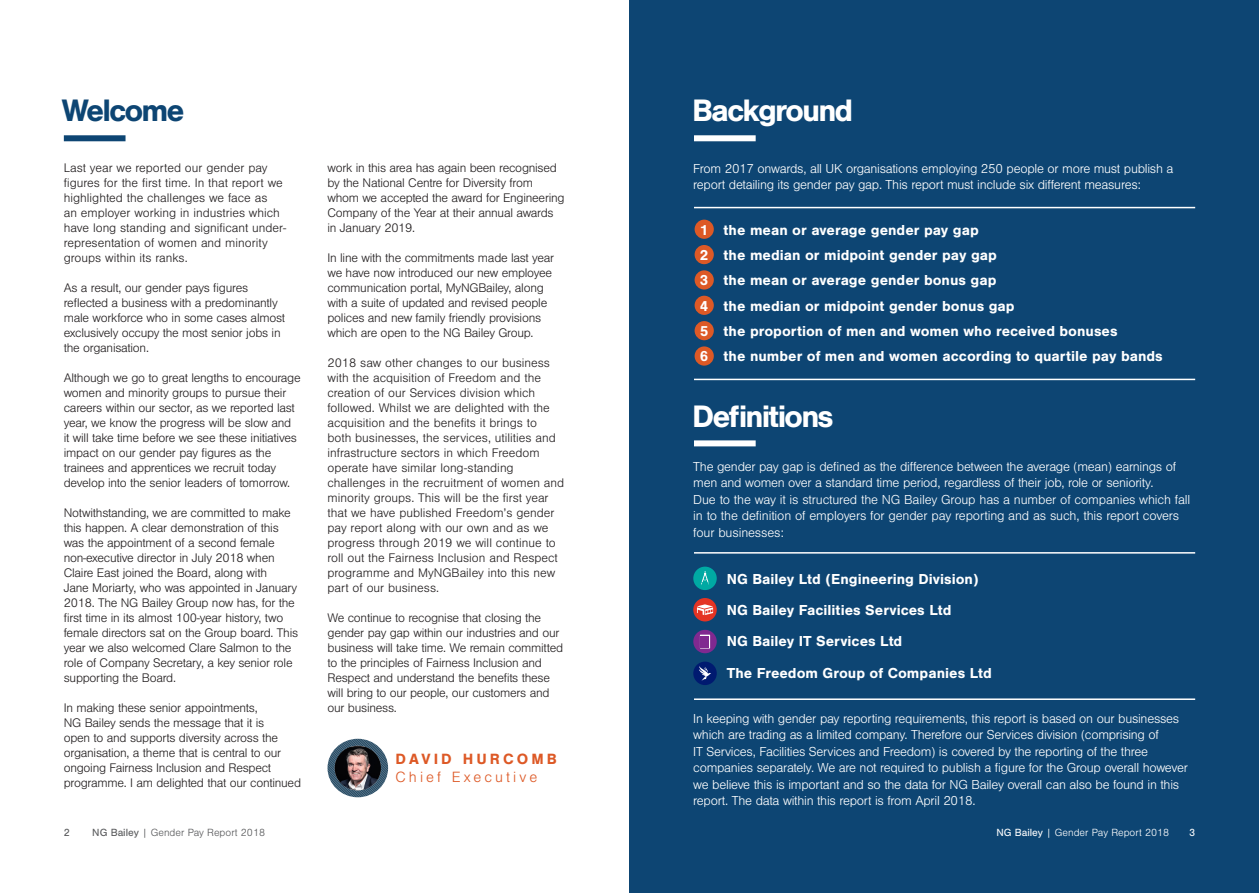
<style>
.page{position:relative;width:1259px;height:893px;background:#fff}
.page>*{position:absolute;margin:0;border:0;box-sizing:border-box;transform-origin:0 0}
.t1{font:700 32.25px "Nimbus San";letter-spacing:-.06em;color:#fff}
.t2{font:700 32.25px "Nimbus San";letter-spacing:-.06em;color:#0d4573}
.t3{font:300 15.45px "Nimbus San";letter-spacing:.2em;color:#dd5926}
.t4{font:700 15.45px "Nimbus San";letter-spacing:.2em;color:#dd5926}
.t5{font:700 15px "Nimbus San";color:#fff}
.t6{font:300 13.5px/16.5px "Nimbus San";letter-spacing:-.02em;color:#fff}
.t7{font:300 12.9px/15px "Nimbus San";letter-spacing:-.02em;color:#231f20}
.t8{font:300 12.9px/15px "Nimbus San";color:#231f20}
.t9{font:300 10.8px "Nimbus San";color:#57585a}
.t10{font:300 10.8px "Nimbus San";color:#fff}
.t11{font:10.8px "Nimbus San";color:#57585a}
.t12{font:10.8px "Nimbus San";color:#fff}
.s1{font-weight:400}
</style>
<div class="page">
<div style="left:629px;top:0;width:630px;height:893px;background:#0d4573"></div>
<div style="left:694px;top:220px;width:20px;height:19px;background:#dd5926;border-radius:50%"></div>
<div style="left:694px;top:245px;width:20px;height:19px;background:#dd5926;border-radius:50%"></div>
<div style="left:694px;top:270px;width:20px;height:20px;background:#dd5926;border-radius:50%"></div>
<div style="left:694px;top:296px;width:20px;height:19px;background:#dd5926;border-radius:50%"></div>
<div style="left:694px;top:321px;width:20px;height:19px;background:#dd5926;border-radius:50%"></div>
<div style="left:694px;top:346px;width:20px;height:20px;background:#dd5926;border-radius:50%"></div>
<div style="left:64px;top:135px;width:61px;height:6px;background:#0d4573"></div>
<div style="left:694px;top:135px;width:61px;height:6px;background:#fff"></div>
<div style="left:694px;top:440px;width:61px;height:6px;background:#fff"></div>
<hr style="left:694px;top:207px;width:501px;height:1px;background:#fff">
<hr style="left:694px;top:552px;width:501px;height:2px;background:#fff">
<hr style="left:694px;top:698px;width:501px;height:2px;background:#fff">
<hr style="left:694px;top:379px;width:501px;height:1px;background:#fff">
<svg style="left:693px;top:630px;width:24px;height:23px"></svg>
<svg style="left:700px;top:635px;width:10px;height:13px"></svg>
<div style="left:700px;top:636px;width:9px;height:11px;background:#802990"></div>
<div style="left:693px;top:598px;width:24px;height:23px;background:#e43424;border-radius:50%"></div>
<svg style="left:697px;top:604px;width:16px;height:11px"></svg>
<div style="left:693px;top:567px;width:24px;height:23px;background:#00a9a3;border-radius:50%"></div>
<svg style="left:701px;top:571px;width:8px;height:14px"></svg>
<div style="left:693px;top:662px;width:24px;height:23px;background:#001a70;border-radius:50%"></div>
<svg style="left:699px;top:666px;width:12px;height:15px"></svg>
<svg style="left:327px;top:739px;width:61px;height:58px"></svg>
<img style="left:335px;top:747px;width:46px;height:43px">
<p class="t2" style="left:62px;top:93px;width:124px">Welcome</p>
<p class="t1" style="left:692px;top:93px;width:163px">Background</p>
<p class="t8" style="left:64px;top:161px;width:224px">Last year we reported our gender pay figures for the first time. In that report we highlighted the challenges we face as<br>an employer working in industries which have long standing and significant under&shy;representation of women and minority groups within its ranks.</p>
<p class="t7" style="left:64px;top:281px;width:223px">As a result, our gender pays figures reflected a business with a predominantly male workforce who in some cases almost exclusively occupy the most senior jobs in the organisation.</p>
<p class="t7" style="left:64px;top:371px;width:238px">Although we go to great lengths to encourage women and minority groups to pursue their careers within our sector, as we reported last year, we know the progress will be slow and<br>it will take time before we see these initiatives impact on our gender pay figures as the trainees and apprentices we recruit today develop into the senior leaders of tomorrow.</p>
<p class="t7" style="left:64px;top:506px;width:236px">Notwithstanding, we are committed to make this happen. A clear demonstration of this was the appointment of a second female non-executive director in July 2018 when Claire East joined the Board, along with<br>Jane Moriarty, who was appointed in January 2018. The NG Bailey Group now has, for the first time in its almost 100-year history, two female directors sat on the Group board. This year we also welcomed Clare Salmon to the role of Company Secretary, a key senior role supporting the Board.</p>
<p class="t7" style="left:64px;top:701px;width:239px">In making these senior appointments,<br>NG Bailey sends the message that it is<br>open to and supports diversity across the organisation, a theme that is central to our ongoing Fairness Inclusion and Respect programme. I am delighted that our continued</p>
<p class="t7" style="left:327px;top:161px;width:238px">work in this area has again been recognised by the National Centre for Diversity from whom we accepted the award for Engineering Company of the Year at their annual awards in January 2019.</p>
<p class="t7" style="left:327px;top:251px;width:228px">In line with the commitments made last year we have now introduced our new employee communication portal, MyNGBailey, along with a suite of updated and revised people polices and new family friendly provisions which are open to the NG Bailey Group.</p>
<p class="t8" style="left:327px;top:356px;width:238px">2018 saw other changes to our business with the acquisition of Freedom and the creation of our Services division which followed. Whilst we are delighted with the acquisition and the benefits it brings to<br>both businesses, the services, utilities and infrastructure sectors in which Freedom operate have similar long-standing challenges in the recruitment of women and minority groups. This will be the first year that we have published Freedom’s gender pay report along with our own and as we progress through 2019 we will continue to roll out the Fairness Inclusion and Respect programme and MyNGBailey into this new part of our business.</p>
<p class="t7" style="left:327px;top:611px;width:237px">We continue to recognise that closing the gender pay gap within our industries and our business will take time. We remain committed to the principles of Fairness Inclusion and Respect and understand the benefits these will bring to our people, our customers and our business.</p>
<p class="t4" style="left:395px;top:750px;width:163px">DAVID HURCOMB</p>
<p class="t3" style="left:395px;top:769px;width:143px">Chief Executive</p>
<p class="t6" style="left:693px;top:160px;width:482px">From 2017 onwards, all UK organisations employing 250 people or more must publish a report detailing its gender pay gap. This report must include six different measures:</p>
<p class="t5" style="left:700px;top:221px;width:10px">1</p>
<p class="t5" style="left:700px;top:246px;width:10px">2</p>
<p class="t5" style="left:700px;top:272px;width:10px">3</p>
<p class="t5" style="left:700px;top:297px;width:10px">4</p>
<p class="t5" style="left:700px;top:322px;width:10px">5</p>
<p class="t5" style="left:700px;top:348px;width:10px">6</p>
<p class="t5" style="left:723px;top:221px;width:257px">the mean or average gender pay gap</p>
<p class="t5" style="left:723px;top:246px;width:275px">the median or midpoint gender pay gap</p>
<p class="t5" style="left:723px;top:272px;width:274px">the mean or average gender bonus gap</p>
<p class="t5" style="left:723px;top:297px;width:293px">the median or midpoint gender bonus gap</p>
<p class="t5" style="left:723px;top:322px;width:396px">the proportion of men and women who received bonuses</p>
<p class="t5" style="left:723px;top:348px;width:441px">the number of men and women according to quartile pay bands</p>
<p class="t1" style="left:692px;top:398px;width:143px">Definitions</p>
<p class="t6" style="left:693px;top:459px;width:484px">The gender pay gap is defined as the difference between the average (mean) earnings of men and women over a standard time period, regardless of their job, role or seniority.</p>
<p class="t6" style="left:693px;top:492px;width:498px">Due to the way it is structured the NG Bailey Group has a number of companies which fall in to the definition of employers for gender pay reporting and as such, this report covers four businesses:</p>
<p class="t5" style="left:727px;top:570px;width:253px">NG Bailey Ltd (Engineering Division)</p>
<p class="t5" style="left:727px;top:602px;width:226px">NG Bailey Facilities Services Ltd</p>
<p class="t5" style="left:727px;top:633px;width:177px">NG Bailey IT Services Ltd</p>
<p class="t5" style="left:727px;top:664px;width:266px">The Freedom Group of Companies Ltd</p>
<p class="t6" style="left:693px;top:710px;width:496px">In keeping with gender pay reporting requirements, this report is based on our businesses which are trading as a limited company. Therefore our Services division (comprising of<br>IT Services, Facilities Services and Freedom) is covered by the reporting of the three companies separately. We are not required to publish a figure for the Group overall however we believe this is important and so the data for NG Bailey overall can also be found in this report. The data within this report is from April 2018.</p>
<p class="t11" style="left:64px;top:827px;width:8px">2</p>
<p class="t9" style="left:92px;top:827px;width:174px"><span class="s1">NG Bailey</span> | Gender Pay Report 2018</p>
<p class="t10" style="left:996px;top:827px;width:174px"><span class="s1">NG Bailey</span> | Gender Pay Report 2018</p>
<p class="t12" style="left:1189px;top:827px;width:8px">3</p>
</div>
